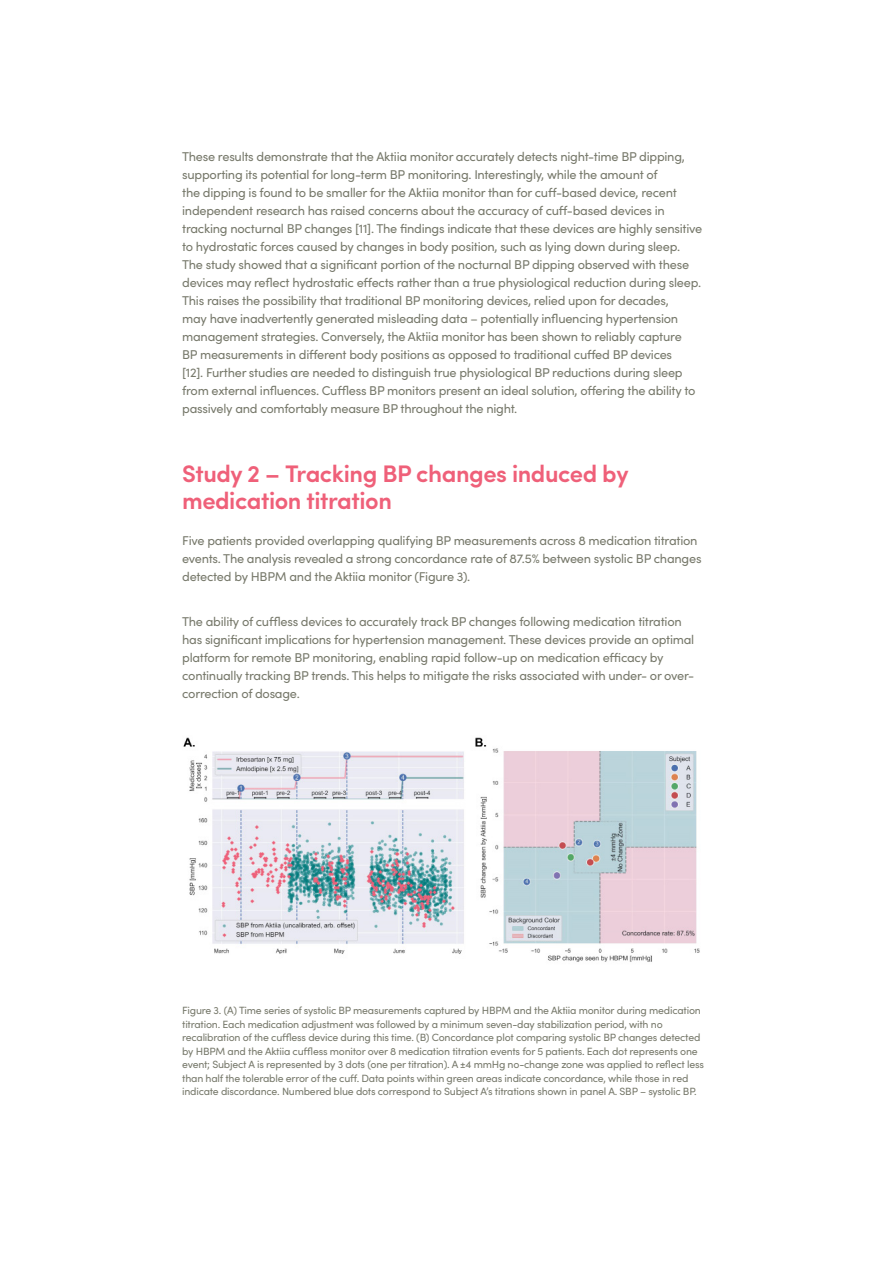
<style>
.page{position:relative;width:893px;height:1263px;background:#fff}
.page>*{position:absolute;margin:0;border:0;box-sizing:border-box;transform-origin:0 0}
.t1{font:600 24px/27px "Sofia Pro";letter-spacing:-.02em;color:#ef6079}
.t2{font:12.75px/18px "Sofia Pro";letter-spacing:-.02em;color:#77796b}
.t3{font:10.5px/13.5px "Sofia Pro";letter-spacing:-.02em;color:#77796b}
</style>
<div class="page">
<img style="left:183px;top:737px;width:517px;height:225px">
<p class="t2" style="left:182px;top:147px;width:522px">These results demonstrate that the Aktiia monitor accurately detects night-time BP dipping, supporting its potential for long-term BP monitoring. Interestingly, while the amount of<br>the dipping is found to be smaller for the Aktiia monitor than for cuff-based device, recent independent research has raised concerns about the accuracy of cuff-based devices in tracking nocturnal BP changes [11]. The findings indicate that these devices are highly sensitive to hydrostatic forces caused by changes in body position, such as lying down during sleep.<br>The study showed that a significant portion of the nocturnal BP dipping observed with these devices may reflect hydrostatic effects rather than a true physiological reduction during sleep.<br>This raises the possibility that traditional BP monitoring devices, relied upon for decades,<br>may have inadvertently generated misleading data – potentially influencing hypertension management strategies. Conversely, the Aktiia monitor has been shown to reliably capture<br>BP measurements in different body positions as opposed to traditional cuffed BP devices<br>[12]. Further studies are needed to distinguish true physiological BP reductions during sleep from external influences. Cuffless BP monitors present an ideal solution, offering the ability to passively and comfortably measure BP throughout the night.</p>
<p class="t1" style="left:182px;top:458px;width:448px">Study 2 – Tracking BP changes induced by medication titration</p>
<p class="t2" style="left:182px;top:531px;width:521px">Five patients provided overlapping qualifying BP measurements across 8 medication titration events. The analysis revealed a strong concordance rate of 87.5% between systolic BP changes detected by HBPM and the Aktiia monitor (Figure 3).</p>
<p class="t2" style="left:182px;top:611px;width:514px">The ability of cuffless devices to accurately track BP changes following medication titration has significant implications for hypertension management. These devices provide an optimal platform for remote BP monitoring, enabling rapid follow-up on medication efficacy by continually tracking BP trends. This helps to mitigate the risks associated with under- or over&shy;correction of dosage.</p>
<p class="t3" style="left:182px;top:1003px;width:523px">Figure 3. (A) Time series of systolic BP measurements captured by HBPM and the Aktiia monitor during medication titration. Each medication adjustment was followed by a minimum seven-day stabilization period, with no recalibration of the cuffless device during this time. (B) Concordance plot comparing systolic BP changes detected by HBPM and the Aktiia cuffless monitor over 8 medication titration events for 5 patients. Each dot represents one event; Subject A is represented by 3 dots (one per titration). A ±4 mmHg no-change zone was applied to reflect less than half the tolerable error of the cuff. Data points within green areas indicate concordance, while those in red indicate discordance. Numbered blue dots correspond to Subject A’s titrations shown in panel A. SBP – systolic BP.</p>
</div>
